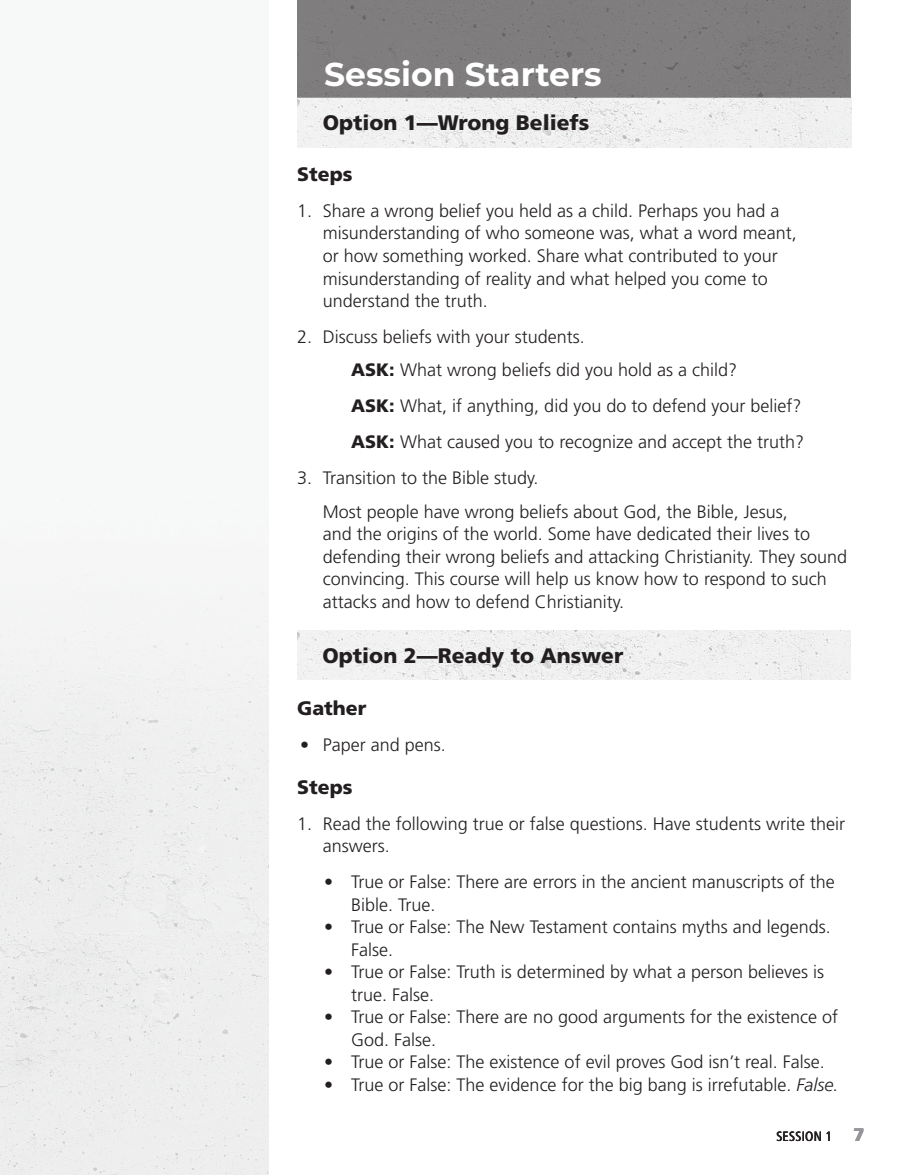
<style>
.page{position:relative;width:905px;height:1175px;background:#fff}
.page>*{position:absolute;margin:0;border:0;box-sizing:border-box;transform-origin:0 0}
.Section_Header_white{font:700 33px "Montserrat";color:#fff}
.Option{font:900 21px "Frutiger LT Std";color:#231f20}
.Gather_Steps{font:900 19.5px "Frutiger LT Std";color:#231f20}
.Body-indent{font:300 18px/22.5px "Frutiger LT Std";color:#231f20}
.ASK-body_double_inde{font:300 18px "Frutiger LT Std";color:#231f20}
.t1{font:condensed 13.5px "Frutiger LT Std";letter-spacing:.02em;color:#231f20}
.s1{font-weight:900}
.s2{font-style:italic}
.s3{font-weight:900;font-stretch:normal;font-size:18px;color:#939598}
</style>
<div class="page">
<div style="left:0;top:549px;width:269px;height:625px;background:#eeefef"></div>
<div style="left:297px;top:0;width:553px;height:98px;background:#7f7d7e"></div>
<img style="left:297px;top:98px;width:554px;height:49px">
<img style="left:297px;top:630px;width:553px;height:50px">
<p class="Section_Header_white" style="left:324px;top:50px;width:279px">Session Starters</p>
<p class="Option" style="left:323px;top:110px;width:268px">Option 1—Wrong Beliefs</p>
<p class="Gather_Steps" style="left:297px;top:162px;width:57px">Steps</p>
<p class="Body-indent" style="left:322px;top:200px;width:475px;text-indent:-26px">1. Share a wrong belief you held as a child. Perhaps you had a misunderstanding of who someone was, what a word meant, or how something worked. Share what contributed to your misunderstanding of reality and what helped you come to understand the truth.</p>
<p class="Body-indent" style="left:297px;top:326px;width:289px">2. Discuss beliefs with your students.</p>
<p class="ASK-body_double_inde" style="left:351px;top:360px;width:387px"><span class="s1">ASK:</span> What wrong beliefs did you hold as a child?</p>
<p class="ASK-body_double_inde" style="left:351px;top:396px;width:452px"><span class="s1">ASK:</span> What, if anything, did you do to defend your belief?</p>
<p class="ASK-body_double_inde" style="left:351px;top:432px;width:454px"><span class="s1">ASK:</span> What caused you to recognize and accept the truth?</p>
<p class="Body-indent" style="left:297px;top:467px;width:243px">3. Transition to the Bible study.</p>
<p class="Body-indent" style="left:322px;top:500px;width:526px">Most people have wrong beliefs about God, the Bible, Jesus,<br>and the origins of the world. Some have dedicated their lives to defending their wrong beliefs and attacking Christianity. They sound convincing. This course will help us know how to respond to such attacks and how to defend Christianity.</p>
<p class="Option" style="left:322px;top:642px;width:302px">Option 2—Ready to Answer</p>
<p class="Gather_Steps" style="left:297px;top:696px;width:71px">Gather</p>
<p class="Body-indent" style="left:300px;top:734px;width:147px">• Paper and pens.</p>
<p class="Gather_Steps" style="left:297px;top:775px;width:57px">Steps</p>
<p class="Body-indent" style="left:322px;top:812px;width:524px;text-indent:-26px">1. Read the following true or false questions. Have students write their answers.</p>
<p class="Body-indent" style="left:351px;top:871px;width:485px;text-indent:-27px">• True or False: There are errors in the ancient manuscripts of the<br>Bible. True.</p>
<p class="Body-indent" style="left:351px;top:916px;width:481px;text-indent:-27px">• True or False: The New Testament contains myths and legends.<br>False.</p>
<p class="Body-indent" style="left:351px;top:961px;width:474px;text-indent:-27px">• True or False: Truth is determined by what a person believes is true. False.</p>
<p class="Body-indent" style="left:351px;top:1006px;width:488px;text-indent:-27px">• True or False: There are no good arguments for the existence of<br>God. False.</p>
<p class="Body-indent" style="left:324px;top:1051px;width:502px">• True or False: The existence of evil proves God isn’t real. False.</p>
<p class="Body-indent" style="left:324px;top:1073px;width:516px">• True or False: The evidence for the big bang is irrefutable. <span class="s2">False.</span></p>
<p class="t1" style="left:776px;top:1128px;width:89px">SESSION 1 <span class="s3">7</span></p>
</div>
